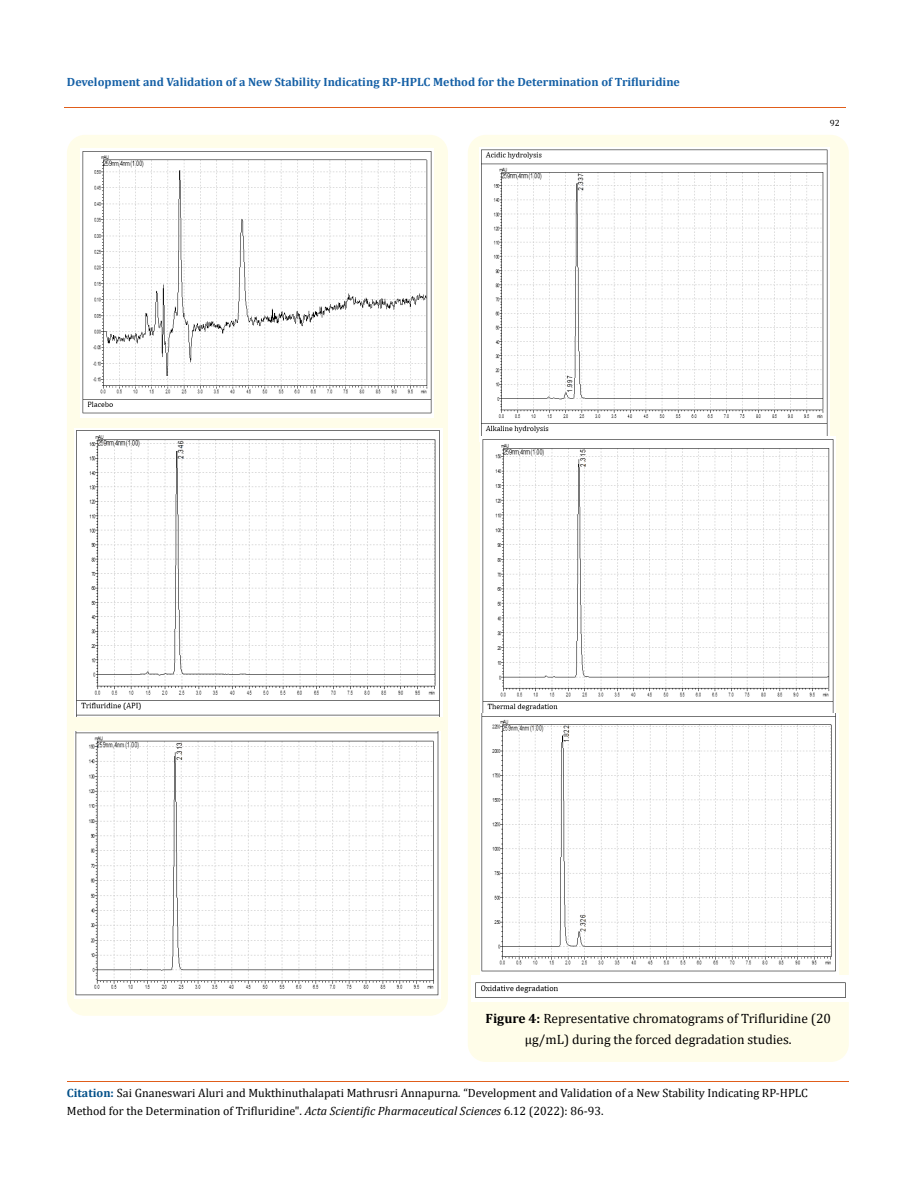
<style>
.page{position:relative;width:917px;height:1188px;background:#fff}
.page>*{position:absolute;margin:0;border:0;box-sizing:border-box;transform-origin:0 0}
.t1{font:13.5px/21px "Cambria";color:#000;text-align:center}
.t2{font:12px/18px "Cambria";color:#000}
.t3{font:700 12px "Cambria";color:#1560a6}
.t4{font:9px "Cambria";color:#000}
.s1{font-weight:700}
.s2{font-weight:700;color:#035089}
.s3{font-style:italic}
</style>
<div class="page">
<div style="left:67px;top:135px;width:381px;height:881px;background:#fffde9;border-radius:18px"></div>
<img style="left:81px;top:149px;width:353px;height:268px">
<img style="left:74px;top:429px;width:368px;height:287px">
<img style="left:74px;top:731px;width:367px;height:268px">
<div style="left:468px;top:135px;width:380px;height:927px;background:#fffde9;border-radius:18px"></div>
<img style="left:479px;top:147px;width:350px;height:294px">
<img style="left:481px;top:436px;width:354px;height:277px">
<img style="left:481px;top:713px;width:357px;height:262px">
<img style="left:472px;top:975px;width:376px;height:26px">
<hr style="left:64px;top:108px;width:781px;height:1px;background:#e05d1a">
<hr style="left:67px;top:1082px;width:781px;height:1px;background:#e05d1a">
<p class="t3" style="left:67px;top:73px;width:614px">Development and Validation of a New Stability Indicating RP-HPLC Method for the Determination of Trifluridine</p>
<p class="t4" style="left:829px;top:118px;width:11px">92</p>
<p class="t1" style="left:485px;top:1007px;width:347px"><span class="s1">Figure 4:</span> Representative chromatograms of Trifluridine (20 µg/mL) during the forced degradation studies.</p>
<p class="t2" style="left:67px;top:1084px;width:742px"><span class="s2">Citation:</span> Sai Gnaneswari Aluri and Mukthinuthalapati Mathrusri Annapurna<span class="s3">.</span> “Development and Validation of a New Stability Indicating RP-HPLC<br>Method for the Determination of Trifluridine". <span class="s3">Acta Scientific Pharmaceutical Sciences</span> 6.12 (2022): 86-93.</p>
</div>
